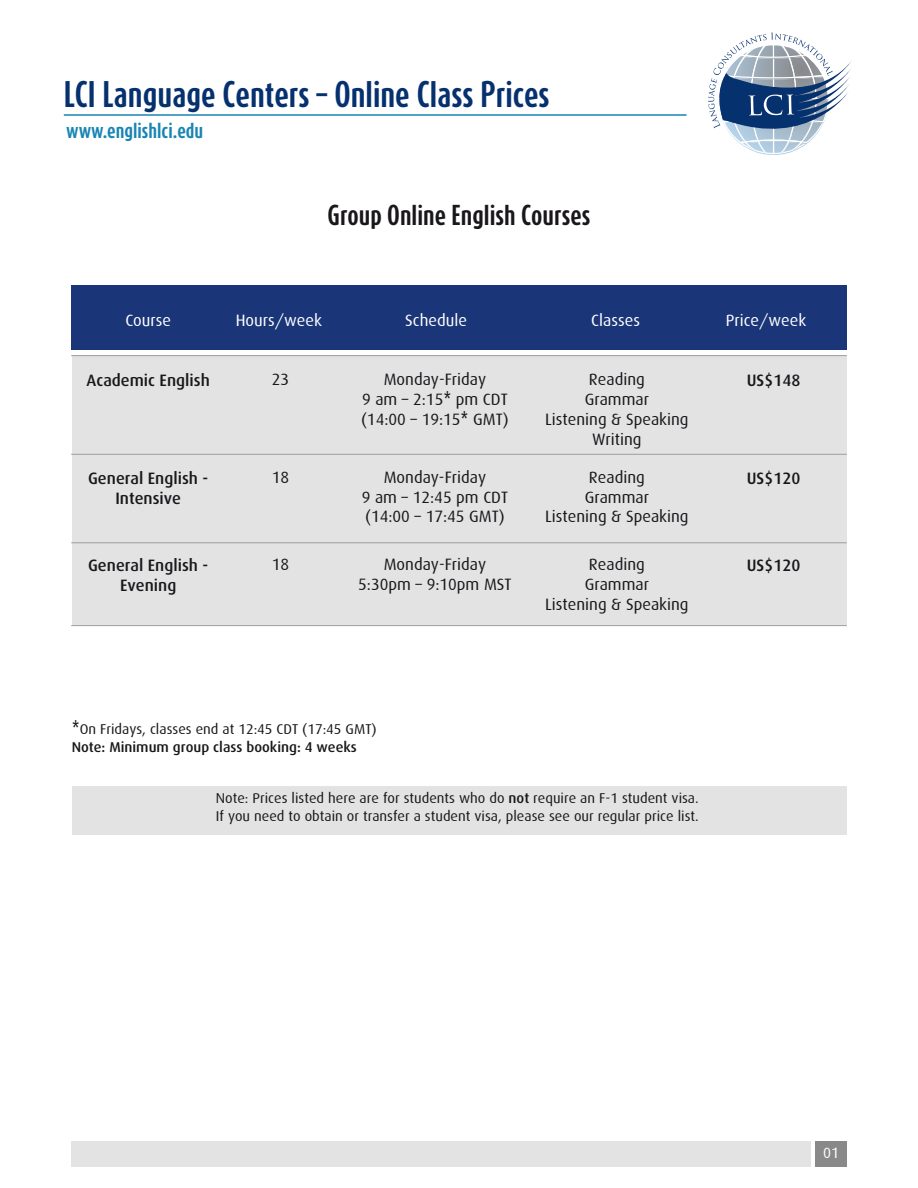
<style>
.page{position:relative;width:918px;height:1188px;background:#fff}
.page>*{position:absolute;margin:0;border:0;box-sizing:border-box;transform-origin:0 0}
.t1{font:700 30.9px "Dax Compact";color:#06316f}
.t2{font:700 24px "Dax Compact";color:#1a171b}
.t3{font:700 18.15px "Dax Compact";color:#1985b3}
.t4{font:16.5px/19.8px "Dax";color:#1a171b;text-align:center}
.t5{font:500 16.5px/19.8px "Dax";color:#1a171b;text-align:center}
.t6{font:16.5px "Dax";color:#fff}
.t7{font:15px "Dax";color:#fff}
.t8{font:14.25px/18px "Dax";color:#1a171b}
.s1{font-family:"Dax Compact";font-weight:500}
.s2{font-family:"Dax Compact";font-weight:500;font-size:16.5px}
.s3{font-weight:500}
</style>
<div class="page">
<svg style="left:708px;top:33px;width:144px;height:122px"></svg>
<hr style="left:64px;top:114px;width:623px;height:2px;background:#1985b3">
<div style="left:71px;top:1141px;width:739px;height:25px;background:#e3e3e4"></div>
<div style="left:816px;top:1141px;width:31px;height:25px;background:#898989"></div>
<div style="left:71px;top:285px;width:776px;height:65px;background:#1a3679"></div>
<div style="left:72px;top:356px;width:775px;height:270px;background:#e3e3e4"></div>
<div style="left:72px;top:786px;width:775px;height:49px;background:#e3e3e4"></div>
<hr style="left:71px;top:454px;width:776px;height:1px;background:#9c9e9f">
<hr style="left:71px;top:355px;width:776px;height:1px;background:#9c9e9f">
<hr style="left:71px;top:542px;width:776px;height:1px;background:#9c9e9f">
<hr style="left:71px;top:625px;width:776px;height:1px;background:#9c9e9f">
<h1 class="t1" style="left:64px;top:74px;width:487px">LCI Language Centers – Online Class Prices</h1>
<p class="t3" style="left:66px;top:119px;width:138px">www.englishlci.edu</p>
<h2 class="t2" style="left:328px;top:200px;width:264px">Group Online English Courses</h2>
<p class="t6" style="left:125px;top:311px;width:47px">Course</p>
<p class="t6" style="left:236px;top:311px;width:88px">Hours/week</p>
<p class="t6" style="left:405px;top:311px;width:63px">Schedule</p>
<p class="t6" style="left:591px;top:311px;width:50px">Classes</p>
<p class="t6" style="left:726px;top:311px;width:82px">Price/week</p>
<p class="t4" style="left:361px;top:370px;width:149px">Monday-Friday<br>9 am – 2:15<span class="s1">*</span> pm CDT (14:00 – 19:15<span class="s1">*</span> GMT)</p>
<p class="t4" style="left:545px;top:370px;width:145px">Reading<br>Grammar<br>Listening &amp; Speaking<br>Writing</p>
<p class="t5" style="left:87px;top:371px;width:125px">Academic English</p>
<p class="t5" style="left:747px;top:371px;width:55px">US$148</p>
<p class="t4" style="left:272px;top:370px;width:19px">23</p>
<p class="t4" style="left:362px;top:467px;width:148px">Monday-Friday<br>9 am – 12:45 pm CDT (14:00 – 17:45 GMT)</p>
<p class="t4" style="left:545px;top:467px;width:145px">Reading<br>Grammar<br>Listening &amp; Speaking</p>
<p class="t5" style="left:88px;top:468px;width:122px">General English -<br>Intensive</p>
<p class="t5" style="left:747px;top:468px;width:55px">US$120</p>
<p class="t4" style="left:272px;top:467px;width:19px">18</p>
<p class="t5" style="left:88px;top:556px;width:122px">General English -</p>
<p class="t4" style="left:272px;top:555px;width:19px">18</p>
<p class="t5" style="left:120px;top:575px;width:58px">Evening</p>
<p class="t4" style="left:358px;top:555px;width:155px">Monday-Friday<br>5:30pm – 9:10pm MST</p>
<p class="t4" style="left:545px;top:555px;width:145px">Reading<br>Grammar<br>Listening &amp; Speaking</p>
<p class="t8" style="left:72px;top:721px;width:307px"><span class="s2">*</span>On Fridays, classes end at 12:45 CDT (17:45 GMT)<br><span class="s3">Note: Minimum group class booking: 4 weeks</span></p>
<p class="t8" style="left:216px;top:789px;width:484px">Note: Prices listed here are for students who do <span class="s3">not</span> require an F-1 student visa.<br>If you need to obtain or transfer a student visa, please see our regular price list.</p>
<p class="t5" style="left:747px;top:556px;width:55px">US$120</p>
<p class="t7" style="left:823px;top:1145px;width:17px">01</p>
</div>
